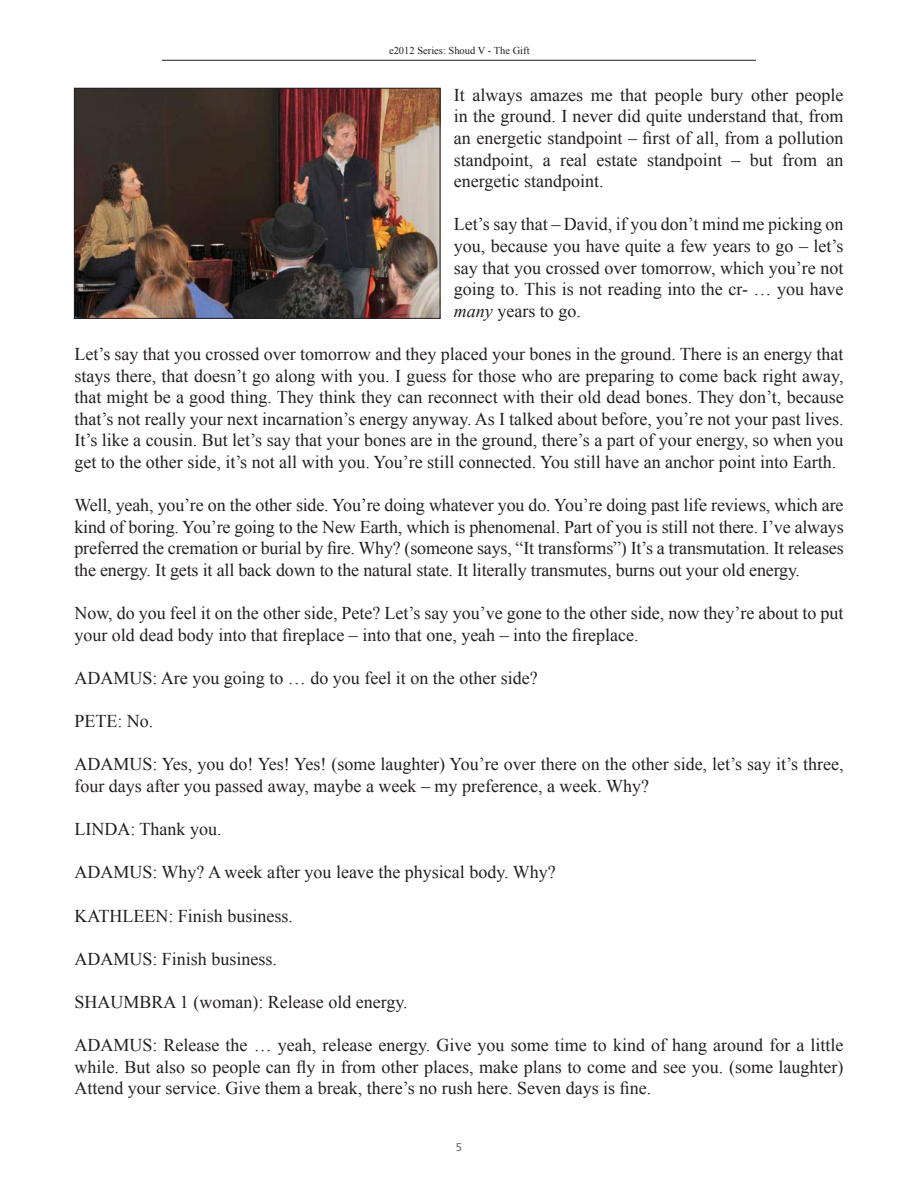
<style>
.page{position:relative;width:918px;height:1188px;background:#fff}
.page>*{position:absolute;margin:0;border:0;box-sizing:border-box;transform-origin:0 0}
.t1{font:18px/21.6px "Times New Roman";color:#231f20;text-align:justify}
.t2{font:11.25px "Frutiger";color:#6c6d70}
.t3{font:10.5px "Times New Roman";color:#231f20}
.s1{font-style:italic}
</style>
<div class="page">
<hr style="left:162px;top:60px;width:594px;height:1px;background:#231f20">
<img style="left:76px;top:90px;width:362px;height:227px">
<div style="left:74px;top:88px;width:366px;height:231px;border:1px solid #231f20"></div>
<p class="t3" style="left:389px;top:43px;width:142px">e2012 Series: Shoud V - The Gift</p>
<p class="t1" style="left:454px;top:84px;width:391px">It always amazes me that people bury other people in the ground. I never did quite understand that, from an energetic standpoint – first of all, from a pollution standpoint, a real estate standpoint – but from an energetic standpoint.</p>
<p class="t1" style="left:454px;top:213px;width:391px">Let’s say that – David, if you don’t mind me picking on you, because you have quite a few years to go – let’s say that you crossed over tomorrow, which you’re not going to. This is not reading into the cr- … you have <span class="s1">many</span> years to go.</p>
<p class="t1" style="left:74px;top:343px;width:771px">Let’s say that you crossed over tomorrow and they placed your bones in the ground. There is an energy that stays there, that doesn’t go along with you. I guess for those who are preparing to come back right away, that might be a good thing. They think they can reconnect with their old dead bones. They don’t, because that’s not really your next incarnation’s energy anyway. As I talked about before, you’re not your past lives.<br>It’s like a cousin. But let’s say that your bones are in the ground, there’s a part of your energy, so when you get to the other side, it’s not all with you. You’re still connected. You still have an anchor point into Earth.</p>
<p class="t1" style="left:74px;top:494px;width:771px">Well, yeah, you’re on the other side. You’re doing whatever you do. You’re doing past life reviews, which are kind of boring. You’re going to the New Earth, which is phenomenal. Part of you is still not there. I’ve always preferred the cremation or burial by fire. Why? (someone says, “It transforms”) It’s a transmutation. It releases the energy. It gets it all back down to the natural state. It literally transmutes, burns out your old energy.</p>
<p class="t1" style="left:74px;top:602px;width:771px">Now, do you feel it on the other side, Pete? Let’s say you’ve gone to the other side, now they’re about to put your old dead body into that fireplace – into that one, yeah – into the fireplace.</p>
<p class="t1" style="left:74px;top:667px;width:465px">ADAMUS: Are you going to … do you feel it on the other side?</p>
<p class="t1" style="left:74px;top:710px;width:81px">PETE: No.</p>
<p class="t1" style="left:74px;top:753px;width:771px">ADAMUS: Yes, you do! Yes! Yes! (some laughter) You’re over there on the other side, let’s say it’s three, four days after you passed away, maybe a week – my preference, a week. Why?</p>
<p class="t1" style="left:74px;top:818px;width:149px">LINDA: Thank you.</p>
<p class="t1" style="left:74px;top:861px;width:483px">ADAMUS: Why? A week after you leave the physical body. Why?</p>
<p class="t1" style="left:74px;top:904px;width:220px">KATHLEEN: Finish business.</p>
<p class="t1" style="left:74px;top:948px;width:204px">ADAMUS: Finish business.</p>
<p class="t1" style="left:74px;top:991px;width:335px">SHAUMBRA 1 (woman): Release old energy.</p>
<p class="t1" style="left:74px;top:1034px;width:771px">ADAMUS: Release the … yeah, release energy. Give you some time to kind of hang around for a little while. But also so people can fly in from other places, make plans to come and see you. (some laughter)<br>Attend your service. Give them a break, there’s no rush here. Seven days is fine.</p>
<p class="t2" style="left:456px;top:1141px;width:8px">5</p>
</div>
